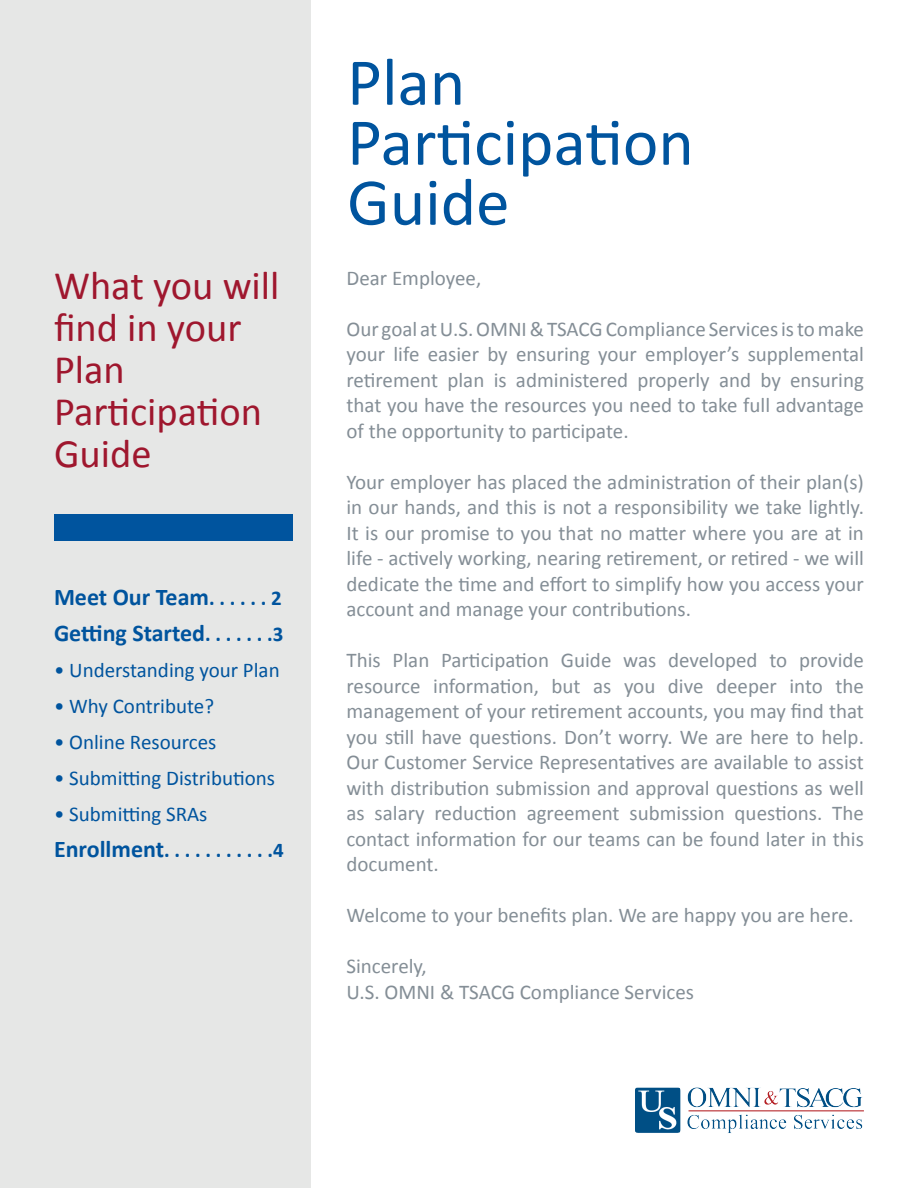
<style>
.page{position:relative;width:918px;height:1188px;background:#fff}
.page>*{position:absolute;margin:0;border:0;box-sizing:border-box;transform-origin:0 0}
.t1{font:67.5px "Calibri";color:#00549e}
.t2{font:40.5px/42px "Calibri";color:#9f172e}
.t3{font:700 24px "Calibri";color:#00549e}
.t4{font:21px/25.5px "Calibri";color:#848e96;text-align:justify}
.t5{font:21px "Calibri";color:#00549e}
.t6{font:700 21px "Calibri";color:#00549e}
.s1{font-size:21px}
.s2{font-size:24px}
</style>
<div class="page">
<div style="left:0;top:0;width:310px;height:1188px;background:#e6e7e6"></div>
<div style="left:54px;top:514px;width:239px;height:28px;background:#00549e"></div>
<img style="left:635px;top:1087px;width:229px;height:46px">
<p class="t2" style="left:54px;top:265px;width:227px">What you will find in your<br>Plan</p>
<p class="t2" style="left:54px;top:391px;width:210px">Participation<br>Guide</p>
<p class="t3" style="left:54px;top:582px;width:229px">Meet Our Team<span class="s1">. . . . . . 2</span></p>
<p class="t3" style="left:54px;top:618px;width:231px">Getting Started<span class="s1">. . . . . . .3</span></p>
<p class="t5" style="left:54px;top:657px;width:227px">• Understanding your Plan</p>
<p class="t5" style="left:54px;top:693px;width:162px">• Why Contribute?</p>
<p class="t5" style="left:54px;top:729px;width:164px">• Online Resources</p>
<p class="t5" style="left:54px;top:765px;width:223px">• Submitting Distributions</p>
<p class="t5" style="left:54px;top:801px;width:155px">• Submitting SRAs</p>
<p class="t6" style="left:54px;top:837px;width:231px"><span class="s2">Enrollment</span>. . . . . . . . . . .4</p>
<p class="t1" style="left:347px;top:40px;width:120px">Plan</p>
<p class="t1" style="left:347px;top:100px;width:348px">Participation</p>
<p class="t1" style="left:347px;top:160px;width:164px">Guide</p>
<p class="t4" style="left:346px;top:265px;width:136px">Dear Employee,</p>
<p class="t4" style="left:346px;top:316px;width:519px">Our goal at U.S. OMNI &amp; TSACG Compliance Services is to make your life easier by ensuring your employer’s supplemental retirement plan is administered properly and by ensuring that you have the resources you need to take full advantage of the opportunity to participate.</p>
<p class="t4" style="left:346px;top:469px;width:519px">Your employer has placed the administration of their plan(s) in our hands, and this is not a responsibility we take lightly.<br>It is our promise to you that no matter where you are at in life - actively working, nearing retirement, or retired - we will dedicate the time and effort to simplify how you access your account and manage your contributions.</p>
<p class="t4" style="left:346px;top:648px;width:519px">This Plan Participation Guide was developed to provide resource information, but as you dive deeper into the management of your retirement accounts, you may find that you still have questions. Don’t worry. We are here to help.<br>Our Customer Service Representatives are available to assist with distribution submission and approval questions as well as salary reduction agreement submission questions. The contact information for our teams can be found later in this document.</p>
<p class="t4" style="left:346px;top:903px;width:509px">Welcome to your benefits plan. We are happy you are here.</p>
<p class="t4" style="left:346px;top:954px;width:82px">Sincerely,</p>
<p class="t4" style="left:346px;top:979px;width:349px">U.S. OMNI &amp; TSACG Compliance Services</p>
</div>
